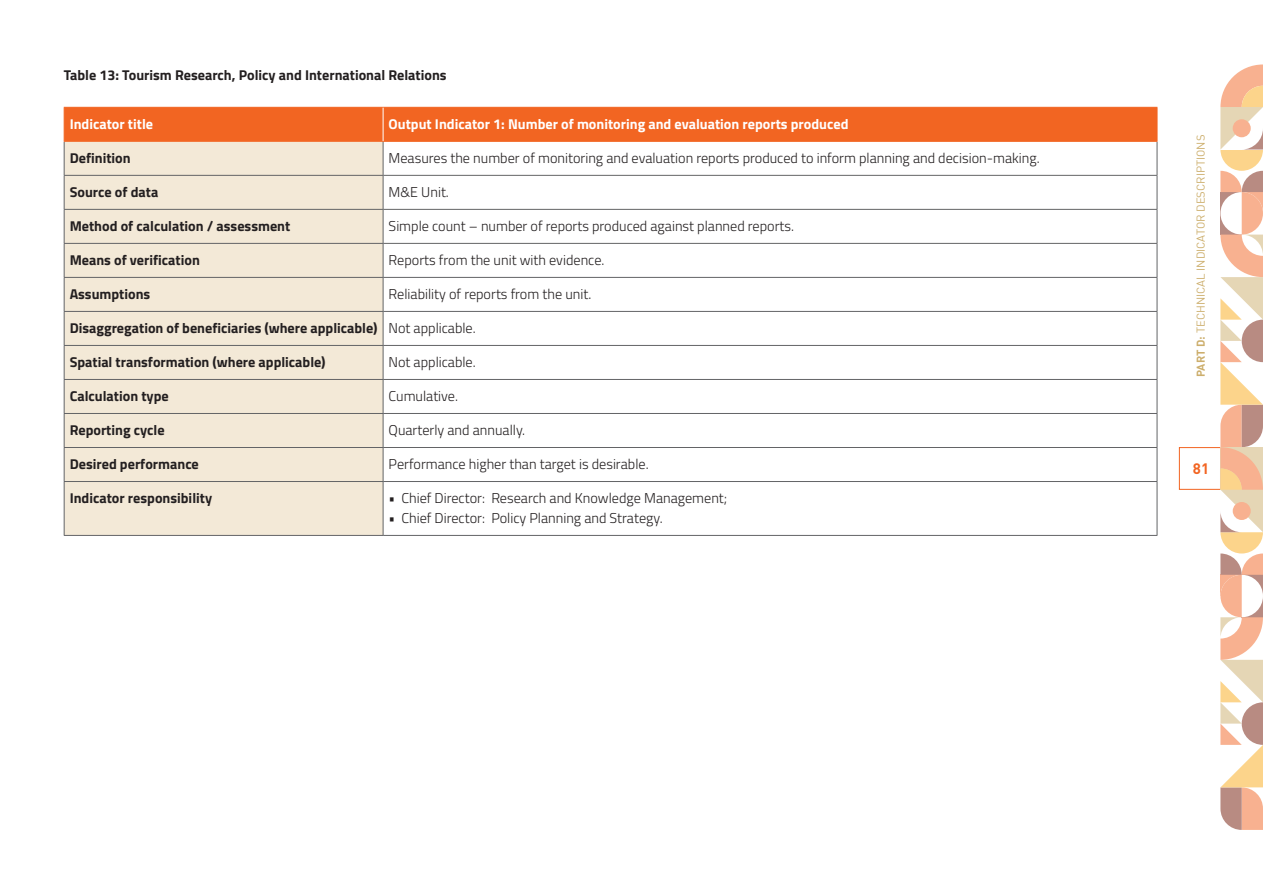
<style>
.page{position:relative;width:1263px;height:893px;background:#fff}
.page>*{position:absolute;margin:0;border:0;box-sizing:border-box;transform-origin:0 0}
.t1{font:700 15px "DIN";color:#f26522}
.t2{font:300 14.25px "Titillium Web";color:#231f20}
.t3{font:700 14.25px "Titillium Web";color:#231f20}
.t4{font:700 14.25px "Titillium Web";color:#fff}
.t5{font:11.25px "DIN";color:#ccae6c}
.s1{font-weight:300}
.s2{font-weight:700}
</style>
<div class="page">
<div style="left:1179px;top:447px;width:42px;height:43px;border:1px solid #f26522"></div>
<svg style="left:1220px;top:64px;width:43px;height:766px"></svg>
<div style="left:65px;top:108px;width:1092px;height:33px;background:#f26522"></div>
<div style="left:65px;top:142px;width:318px;height:393px;background:#f3e9d7"></div>
<hr style="left:64px;top:175px;width:319px;height:1px;background:#636466">
<hr style="left:383px;top:175px;width:774px;height:1px;background:#636466">
<hr style="left:64px;top:209px;width:319px;height:1px;background:#636466">
<hr style="left:383px;top:209px;width:774px;height:1px;background:#636466">
<hr style="left:64px;top:243px;width:319px;height:1px;background:#636466">
<hr style="left:383px;top:243px;width:774px;height:1px;background:#636466">
<hr style="left:64px;top:277px;width:319px;height:1px;background:#636466">
<hr style="left:383px;top:277px;width:774px;height:1px;background:#636466">
<hr style="left:64px;top:311px;width:319px;height:1px;background:#636466">
<hr style="left:383px;top:311px;width:774px;height:1px;background:#636466">
<hr style="left:64px;top:345px;width:319px;height:1px;background:#636466">
<hr style="left:383px;top:345px;width:774px;height:1px;background:#636466">
<hr style="left:64px;top:379px;width:319px;height:1px;background:#636466">
<hr style="left:383px;top:379px;width:774px;height:1px;background:#636466">
<hr style="left:64px;top:413px;width:319px;height:1px;background:#636466">
<hr style="left:383px;top:413px;width:774px;height:1px;background:#636466">
<hr style="left:64px;top:447px;width:319px;height:1px;background:#636466">
<hr style="left:383px;top:447px;width:774px;height:1px;background:#636466">
<hr style="left:64px;top:481px;width:319px;height:1px;background:#636466">
<hr style="left:383px;top:481px;width:774px;height:1px;background:#636466">
<hr style="left:1157px;top:142px;width:1px;height:33px;background:#636466">
<hr style="left:1157px;top:176px;width:1px;height:33px;background:#636466">
<hr style="left:1157px;top:210px;width:1px;height:33px;background:#636466">
<hr style="left:1157px;top:244px;width:1px;height:33px;background:#636466">
<hr style="left:1157px;top:278px;width:1px;height:33px;background:#636466">
<hr style="left:1157px;top:312px;width:1px;height:33px;background:#636466">
<hr style="left:1157px;top:346px;width:1px;height:33px;background:#636466">
<hr style="left:1157px;top:380px;width:1px;height:33px;background:#636466">
<hr style="left:1157px;top:414px;width:1px;height:33px;background:#636466">
<hr style="left:1157px;top:448px;width:1px;height:33px;background:#636466">
<hr style="left:1157px;top:482px;width:1px;height:53px;background:#636466">
<hr style="left:383px;top:535px;width:774px;height:1px;background:#636466">
<hr style="left:64px;top:142px;width:1px;height:33px;background:#636466">
<hr style="left:383px;top:142px;width:1px;height:33px;background:#636466">
<hr style="left:64px;top:176px;width:1px;height:33px;background:#636466">
<hr style="left:383px;top:176px;width:1px;height:33px;background:#636466">
<hr style="left:64px;top:210px;width:1px;height:33px;background:#636466">
<hr style="left:383px;top:210px;width:1px;height:33px;background:#636466">
<hr style="left:64px;top:244px;width:1px;height:33px;background:#636466">
<hr style="left:383px;top:244px;width:1px;height:33px;background:#636466">
<hr style="left:64px;top:278px;width:1px;height:33px;background:#636466">
<hr style="left:383px;top:278px;width:1px;height:33px;background:#636466">
<hr style="left:64px;top:312px;width:1px;height:33px;background:#636466">
<hr style="left:383px;top:312px;width:1px;height:33px;background:#636466">
<hr style="left:64px;top:346px;width:1px;height:33px;background:#636466">
<hr style="left:383px;top:346px;width:1px;height:33px;background:#636466">
<hr style="left:64px;top:380px;width:1px;height:33px;background:#636466">
<hr style="left:383px;top:380px;width:1px;height:33px;background:#636466">
<hr style="left:64px;top:414px;width:1px;height:33px;background:#636466">
<hr style="left:383px;top:414px;width:1px;height:33px;background:#636466">
<hr style="left:64px;top:448px;width:1px;height:33px;background:#636466">
<hr style="left:383px;top:448px;width:1px;height:33px;background:#636466">
<hr style="left:64px;top:482px;width:1px;height:53px;background:#636466">
<hr style="left:383px;top:482px;width:1px;height:53px;background:#636466">
<hr style="left:64px;top:535px;width:319px;height:1px;background:#636466">
<hr style="left:64px;top:107px;width:319px;height:1px;background:#f26522">
<hr style="left:64px;top:108px;width:1px;height:33px;background:#f26522">
<hr style="left:383px;top:107px;width:774px;height:1px;background:#f26522">
<hr style="left:1157px;top:108px;width:1px;height:33px;background:#f26522">
<hr style="left:64px;top:141px;width:319px;height:1px;background:#f26522">
<hr style="left:383px;top:141px;width:774px;height:1px;background:#f26522">
<hr style="left:383px;top:108px;width:1px;height:33px;background:#fff">
<p class="t3" style="left:64px;top:64px;width:384px">Table 13: Tourism Research, Policy and International Relations</p>
<p class="t4" style="left:70px;top:113px;width:85px">Indicator title</p>
<p class="t4" style="left:389px;top:113px;width:461px">Output Indicator 1: Number of monitoring and evaluation reports produced</p>
<p class="t3" style="left:70px;top:147px;width:63px">Definition</p>
<p class="t2" style="left:389px;top:148px;width:652px">Measures the number of monitoring and evaluation reports produced to inform planning and decision-making.</p>
<p class="t3" style="left:70px;top:181px;width:90px">Source of data</p>
<p class="t2" style="left:389px;top:182px;width:62px">M&amp;E Unit.</p>
<p class="t3" style="left:70px;top:215px;width:222px">Method of calculation / assessment</p>
<p class="t2" style="left:389px;top:216px;width:407px">Simple count – number of reports produced against planned reports.</p>
<p class="t3" style="left:70px;top:249px;width:132px">Means of verification</p>
<p class="t2" style="left:389px;top:250px;width:217px">Reports from the unit with evidence.</p>
<p class="t3" style="left:70px;top:283px;width:82px">Assumptions</p>
<p class="t2" style="left:389px;top:284px;width:204px">Reliability of reports from the unit.</p>
<p class="t3" style="left:70px;top:317px;width:408px">Disaggregation of beneficiaries (where applicable) <span class="s1">Not applicable.</span></p>
<p class="t3" style="left:70px;top:351px;width:257px">Spatial transformation (where applicable)</p>
<p class="t2" style="left:389px;top:352px;width:89px">Not applicable.</p>
<p class="t3" style="left:70px;top:385px;width:101px">Calculation type</p>
<p class="t2" style="left:389px;top:386px;width:71px">Cumulative.</p>
<p class="t3" style="left:70px;top:419px;width:96px">Reporting cycle</p>
<p class="t2" style="left:389px;top:420px;width:138px">Quarterly and annually.</p>
<p class="t3" style="left:70px;top:453px;width:131px">Desired performance</p>
<p class="t2" style="left:389px;top:454px;width:261px">Performance higher than target is desirable.</p>
<p class="t3" style="left:70px;top:487px;width:144px">Indicator responsibility</p>
<p class="t2" style="left:389px;top:488px;width:340px">• Chief Director: Research and Knowledge Management;</p>
<p class="t2" style="left:389px;top:507px;width:276px">• Chief Director: Policy Planning and Strategy.</p>
<p class="t5" style="left:1194px;top:377px;width:244px;rotate:-90deg"><span class="s2">part D:</span> TECHNICAL INDICATOR DESCRIPTIONS</p>
<p class="t1" style="left:1193px;top:459px;width:18px">81</p>
</div>
